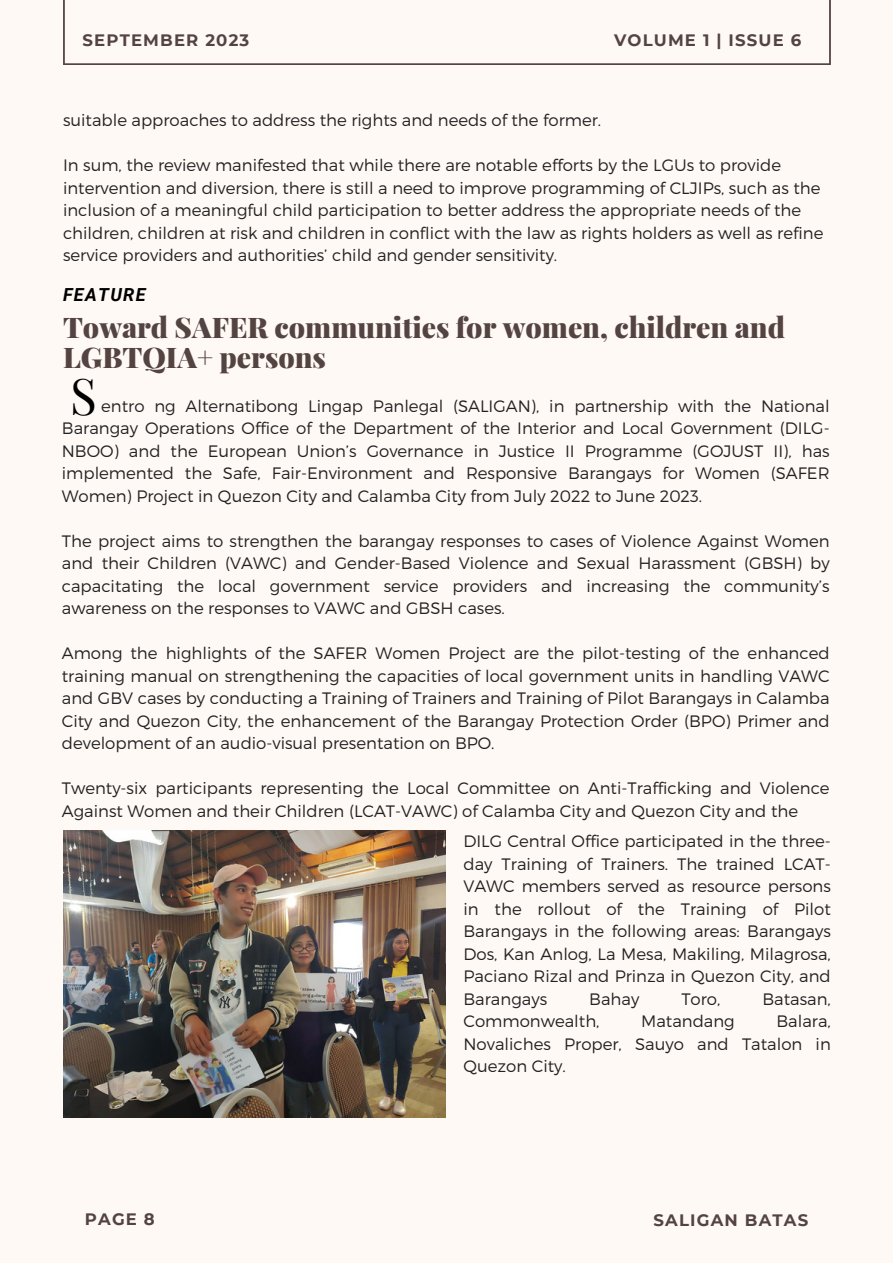
<style>
.page{position:relative;width:893px;height:1264px;background:#fff}
.page>*{position:absolute;margin:0;border:0;box-sizing:border-box;transform-origin:0 0}
.t1{font:49.5px "Playfair Display";color:#000}
.t2{font:900 28.5px/30.3px "Playfair Display";color:#544441}
.t3{font:italic 700 18px "Roboto";letter-spacing:.07em;color:#000}
.t4{font:300 16.5px/22.5px "Montserrat";color:#222;text-align:justify}
.t5{font:700 16.5px "Montserrat";letter-spacing:.07em;color:#544441}
</style>
<div class="page">
<div style="left:0;top:0;width:892px;height:1262px;background:#fff9f6"></div>
<img style="left:63px;top:830px;width:382px;height:287px">
<p class="t5" style="left:82px;top:30px;width:168px">SEPTEMBER 2023</p>
<p class="t5" style="left:614px;top:30px;width:189px">VOLUME 1 | ISSUE 6</p>
<p class="t4" style="left:63px;top:108px;width:539px">suitable approaches to address the rights and needs of the former.</p>
<p class="t4" style="left:63px;top:153px;width:761px;text-align:left">In sum, the review manifested that while there are notable efforts by the LGUs to provide intervention and diversion, there is still a need to improve programming of CLJIPs, such as the inclusion of a meaningful child participation to better address the appropriate needs of the children, children at risk and children in conflict with the law as rights holders as well as refine service providers and authorities’ child and gender sensitivity.</p>
<p class="t3" style="left:63px;top:284px;width:84px">FEATURE</p>
<p class="t2" style="left:63px;top:310px;width:723px">Toward SAFER communities for women, children and<br>LGBTQIA+ persons</p>
<p class="t1" style="left:70px;top:362px;width:28px">S</p>
<p class="t4" style="left:62px;top:394px;width:769px;text-indent:39px">entro ng Alternatibong Lingap Panlegal (SALIGAN), in partnership with the National Barangay Operations Office of the Department of the Interior and Local Government (DILG-NBOO) and the European Union’s Governance in Justice II Programme (GOJUST II), has implemented the Safe, Fair-Environment and Responsive Barangays for Women (SAFER Women) Project in Quezon City and Calamba City from July 2022 to June 2023.</p>
<p class="t4" style="left:62px;top:529px;width:769px">The project aims to strengthen the barangay responses to cases of Violence Against Women and their Children (VAWC) and Gender-Based Violence and Sexual Harassment (GBSH) by capacitating the local government service providers and increasing the community’s awareness on the responses to VAWC and GBSH cases.</p>
<p class="t4" style="left:62px;top:641px;width:769px">Among the highlights of the SAFER Women Project are the pilot-testing of the enhanced training manual on strengthening the capacities of local government units in handling VAWC and GBV cases by conducting a Training of Trainers and Training of Pilot Barangays in Calamba City and Quezon City, the enhancement of the Barangay Protection Order (BPO) Primer and development of an audio-visual presentation on BPO.</p>
<p class="t4" style="left:62px;top:776px;width:769px">Twenty-six participants representing the Local Committee on Anti-Trafficking and Violence<br>Against Women and their Children (LCAT-VAWC) of Calamba City and Quezon City and the</p>
<p class="t4" style="left:463px;top:829px;width:369px">DILG Central Office participated in the three&shy;day Training of Trainers. The trained LCAT-VAWC members served as resource persons in the rollout of the Training of Pilot Barangays in the following areas: Barangays Dos, Kan Anlog, La Mesa, Makiling, Milagrosa, Paciano Rizal and Prinza in Quezon City, and Barangays</p>
<p class="t4" style="left:589px;top:986px;width:52px">Bahay</p>
<p class="t4" style="left:681px;top:986px;width:41px">Toro,</p>
<p class="t4" style="left:762px;top:986px;width:70px">Batasan,</p>
<p class="t4" style="left:463px;top:1009px;width:137px">Commonwealth,</p>
<p class="t4" style="left:641px;top:1009px;width:95px">Matandang</p>
<p class="t4" style="left:463px;top:1009px;width:369px;text-indent:313px">Balara, Novaliches Proper, Sauyo and Tatalon in Quezon City.</p>
<p class="t5" style="left:85px;top:1208px;width:71px">PAGE 8</p>
<p class="t5" style="left:653px;top:1209px;width:156px">SALIGAN BATAS</p>
</div>
